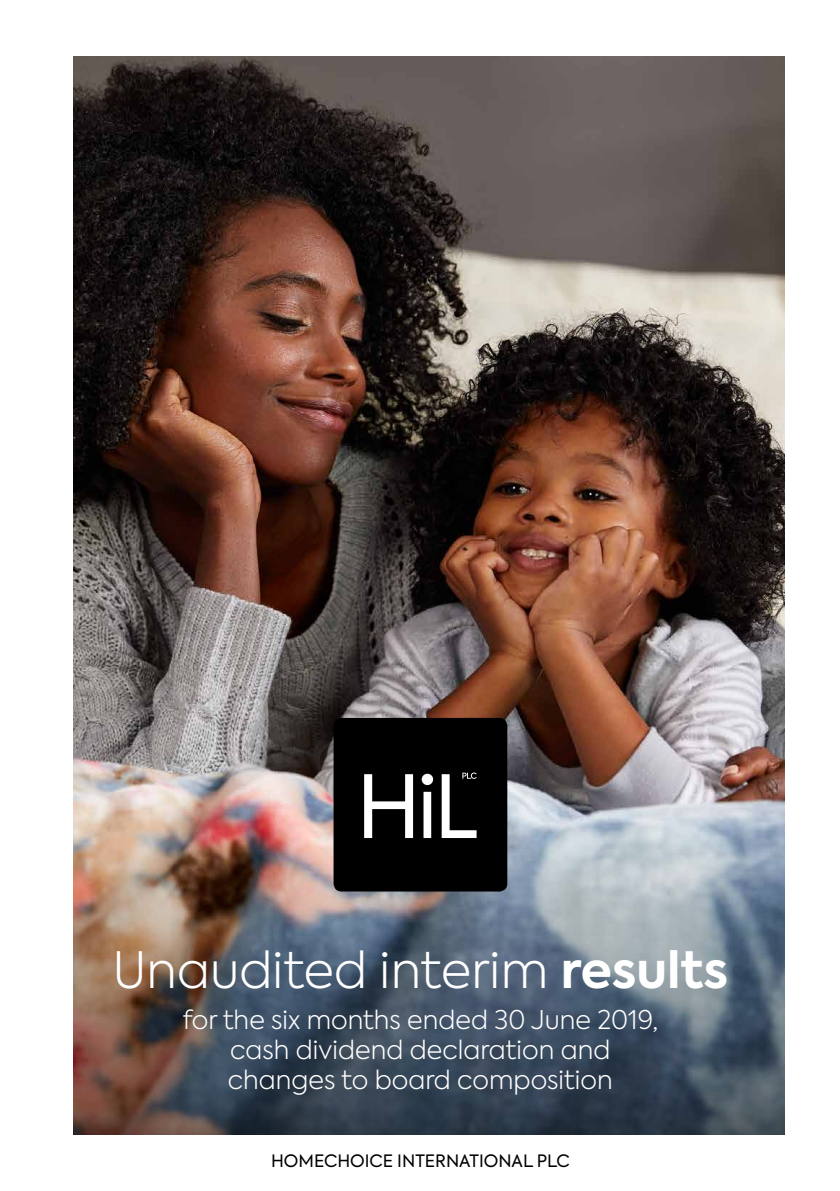
<style>
.page{position:relative;width:840px;height:1191px;background:#fff}
.page>*{position:absolute;margin:0;border:0;box-sizing:border-box;transform-origin:0 0}
.t1{font:300 49.8px "Axiforma";color:#fff}
.t2{font:300 25.6px/30px "Axiforma";color:#fff;text-align:center}
.t3{font:17px "Axiforma";color:#000}
.s1{font-weight:700}
</style>
<div class="page">
<img style="left:74px;top:56px;width:709px;height:786px">
<img style="left:74px;top:842px;width:709px;height:292px">
<div style="left:333px;top:718px;width:174px;height:173px;background:#000;border-radius:8px"></div>
<svg style="left:364px;top:772px;width:112px;height:66px"></svg>
<h1 class="t1" style="left:112px;top:938px;width:617px">Unaudited interim <span class="s1">results</span></h1>
<p class="t2" style="left:183px;top:1005px;width:476px">for the six months ended 30 June 2019, cash dividend declaration and changes to board composition</p>
<p class="t3" style="left:271px;top:1150px;width:300px">HOMECHOICE INTERNATIONAL PLC</p>
</div>
